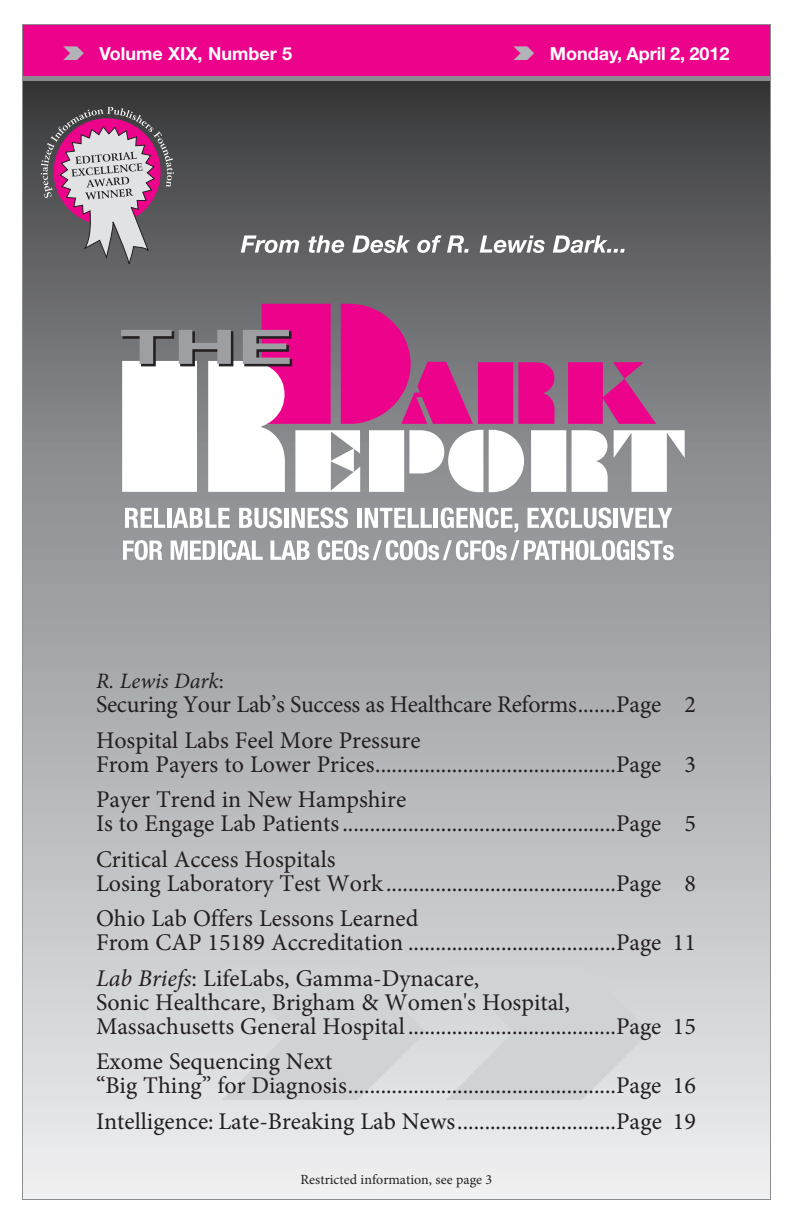
<style>
.page{position:relative;width:792px;height:1224px;background:#fff}
.page>*{position:absolute;margin:0;border:0;box-sizing:border-box;transform-origin:0 0}
.t1{font:24px/35.6px "Minion Pro";color:#231f20}
.t2{font:italic 22px "Minion Pro";color:#231f20}
.t3{font:18px "Helvetica Neue Bold TT";color:#fff}
.t4{font:14px "Minion Pro";color:#231f20}
.s1{font-style:normal}
.s2{font-style:italic}
</style>
<div class="page">
<svg style="left:24px;top:80px;width:745px;height:362px;background:#57585a"></svg>
<div style="left:22px;top:442px;width:749px;height:758px;background:linear-gradient(to bottom,#898b8f,#eff0f1)"></div>
<div style="left:23px;top:25px;width:747px;height:55px;background:#8a8c8f"></div>
<div style="left:22px;top:24px;width:749px;height:52px;background:#ed028c"></div>
<svg style="left:241px;top:235px;width:58px;height:18px"></svg>
<svg style="left:308px;top:235px;width:36px;height:18px"></svg>
<svg style="left:352px;top:235px;width:58px;height:18px"></svg>
<svg style="left:417px;top:235px;width:24px;height:18px"></svg>
<svg style="left:447px;top:235px;width:22px;height:18px"></svg>
<svg style="left:480px;top:235px;width:65px;height:18px"></svg>
<svg style="left:553px;top:235px;width:72px;height:18px"></svg>
<svg style="left:125px;top:508px;width:40px;height:20px"></svg>
<hr style="left:167px;top:508px;width:4px;height:20px;background:#fff">
<svg style="left:173px;top:508px;width:57px;height:20px"></svg>
<svg style="left:239px;top:507px;width:43px;height:21px"></svg>
<hr style="left:285px;top:508px;width:4px;height:20px;background:#fff">
<svg style="left:292px;top:507px;width:56px;height:21px"></svg>
<hr style="left:358px;top:508px;width:4px;height:20px;background:#fff">
<svg style="left:365px;top:508px;width:67px;height:20px"></svg>
<hr style="left:434px;top:508px;width:4px;height:20px;background:#fff">
<svg style="left:441px;top:507px;width:77px;height:25px"></svg>
<svg style="left:528px;top:507px;width:84px;height:21px"></svg>
<hr style="left:614px;top:508px;width:4px;height:20px;background:#fff">
<svg style="left:620px;top:508px;width:52px;height:20px"></svg>
<svg style="left:123px;top:540px;width:40px;height:20px"></svg>
<svg style="left:171px;top:541px;width:44px;height:19px"></svg>
<hr style="left:218px;top:541px;width:4px;height:19px;background:#fff">
<svg style="left:224px;top:540px;width:39px;height:20px"></svg>
<svg style="left:270px;top:541px;width:40px;height:19px"></svg>
<svg style="left:318px;top:540px;width:311px;height:20px"></svg>
<hr style="left:632px;top:541px;width:3px;height:19px;background:#fff">
<svg style="left:637px;top:540px;width:37px;height:20px"></svg>
<svg style="left:121px;top:304px;width:564px;height:188px"></svg>
<svg style="left:41px;top:107px;width:133px;height:159px;background:#927688"></svg>
<svg style="left:222px;top:964px;width:204px;height:136px;background:#d8d9db"></svg>
<svg style="left:446px;top:964px;width:204px;height:136px;background:#d8d9db"></svg>
<p class="t3" style="left:99px;top:47px;width:194px">Volume XIX, Number 5</p>
<p class="t3" style="left:550px;top:47px;width:181px">Monday, April 2, 2012</p>
<p class="t2" style="left:96px;top:672px;width:129px">R. Lewis Dark<span class="s1">:</span></p>
<p class="t1" style="left:96px;top:688px;width:601px">Securing Your Lab’s Success as Healthcare Reforms.......Page 2<br>Hospital Labs Feel More Pressure</p>
<p class="t1" style="left:96px;top:748px;width:602px">From Payers to Lower Prices............................................Page 3<br>Payer Trend in New Hampshire</p>
<p class="t1" style="left:96px;top:807px;width:602px">Is to Engage Lab Patients ..................................................Page 5<br>Critical Access Hospitals</p>
<p class="t1" style="left:96px;top:867px;width:602px">Losing Laboratory Test Work ..........................................Page 8<br>Ohio Lab Offers Lessons Learned</p>
<p class="t1" style="left:96px;top:926px;width:602px">From CAP 15189 Accreditation ......................................Page 11<br><span class="s2">Lab Briefs</span>: LifeLabs, Gamma-Dynacare,</p>
<p class="t1" style="left:96px;top:992px;width:602px;line-height:24px">Sonic Healthcare, Brigham &amp; Women's Hospital,<br>Massachusetts General Hospital ......................................Page 15</p>
<p class="t1" style="left:96px;top:1051px;width:602px;line-height:24px">Exome Sequencing Next<br>“Big Thing” for Diagnosis.................................................Page 16</p>
<p class="t1" style="left:96px;top:1105px;width:602px">Intelligence: Late-Breaking Lab News.............................Page 19</p>
<p class="t4" style="left:301px;top:1174px;width:193px">Restricted information, see page 3</p>
</div>
